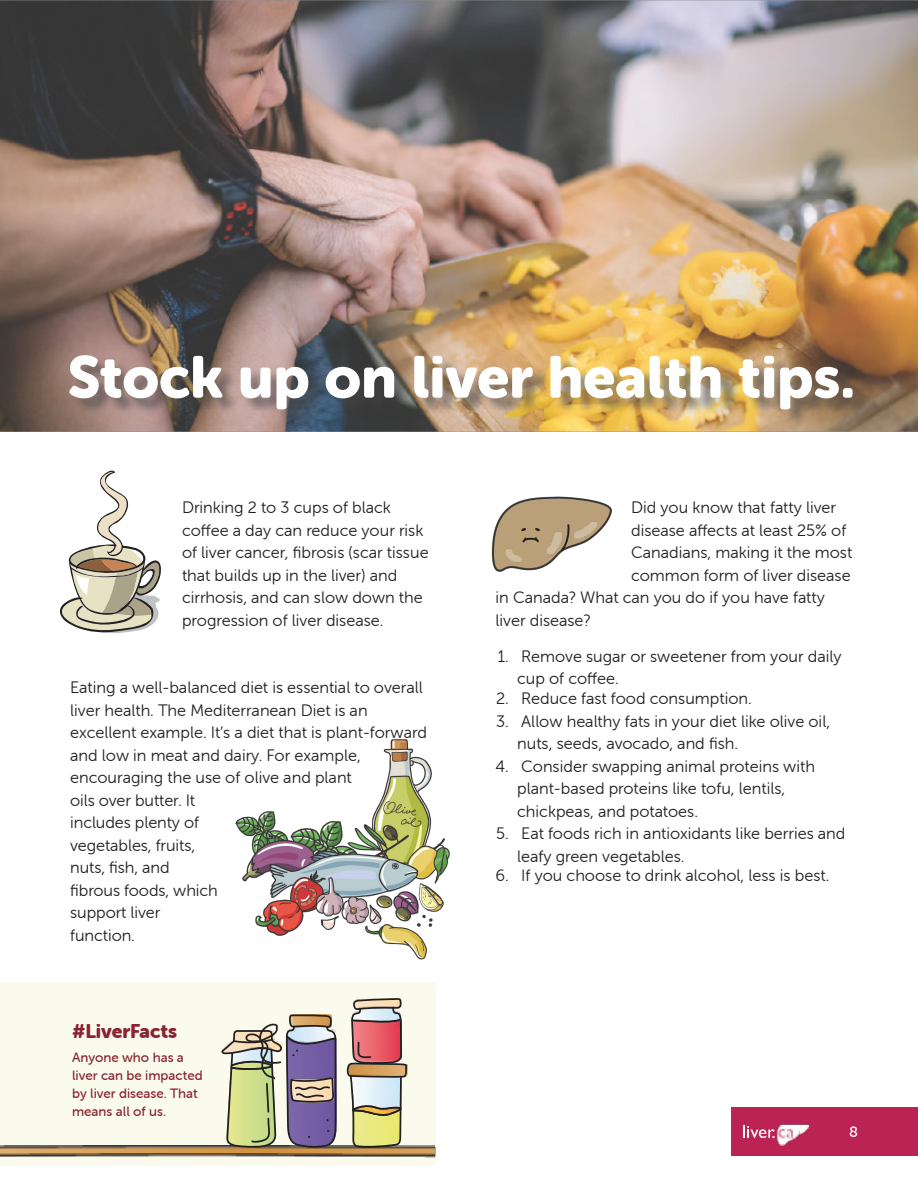
<style>
.page{position:relative;width:918px;height:1188px;background:#fff}
.page>*{position:absolute;margin:0;border:0;box-sizing:border-box;transform-origin:0 0}
.t1{font:58.5px "Museo Sans Rounded 900";color:#fff}
.t2{font:19.5px "Museo Sans Rounded 900";letter-spacing:-.005em;color:#8a2332}
.t3{font:16.5px/22.5px "Museo Sans Rounded 300";color:#232020}
.t4{font:15px "Museo Sans Rounded 500";color:#fff}
.t5{font:13.5px/18px "Museo Sans Rounded 500";color:#8a2332}
</style>
<div class="page">
<div style="left:0;top:982px;width:435px;height:184px;background:#fafbec"></div>
<img style="left:0;top:1146px;width:436px;height:10px">
<img style="left:0;top:1145px;width:435px;height:5px">
<img style="left:0;top:1153px;width:435px;height:5px">
<img style="left:407px;top:1064px;width:1px;height:12px">
<img style="left:347px;top:998px;width:60px;height:150px">
<svg style="left:221px;top:1014px;width:116px;height:134px"></svg>
<img style="left:0;top:0;width:918px;height:432px">
<img style="left:71px;top:356px;width:800px;height:71px">
<div style="left:732px;top:1107px;width:186px;height:48px;background:#ba2353"></div>
<svg style="left:743px;top:1125px;width:32px;height:13px"></svg>
<img style="left:776px;top:1124px;width:33px;height:22px">
<img style="left:491px;top:497px;width:95px;height:75px">
<svg style="left:493px;top:499px;width:119px;height:72px"></svg>
<svg style="left:59px;top:470px;width:102px;height:163px"></svg>
<img style="left:236px;top:740px;width:213px;height:219px">
<h1 class="t1" style="left:68px;top:344px;width:789px">Stock up on liver health tips.</h1>
<p class="t3" style="left:182px;top:497px;width:248px">Drinking 2 to 3 cups of black coffee a day can reduce your risk of liver cancer, fibrosis (scar tissue that builds up in the liver) and cirrhosis, and can slow down the progression of liver disease.</p>
<p class="t3" style="left:70px;top:677px;width:358px">Eating a well-balanced diet is essential to overall liver health. The Mediterranean Diet is an excellent example. It’s a diet that is plant-forward and low in meat and dairy. For example, encouraging the use of olive and plant<br>oils over butter. It<br>includes plenty of<br>vegetables, fruits,<br>nuts, fish, and<br>fibrous foods, which<br>support liver<br>function.</p>
<p class="t2" style="left:72px;top:1020px;width:107px">#LiverFacts</p>
<p class="t5" style="left:72px;top:1048px;width:132px">Anyone who has a liver can be impacted by liver disease. That means all of us.</p>
<p class="t3" style="left:631px;top:497px;width:207px">Did you know that fatty liver</p>
<p class="t3" style="left:631px;top:519px;width:217px">disease affects at least 25% of</p>
<p class="t3" style="left:631px;top:542px;width:223px">Canadians, making it the most</p>
<p class="t3" style="left:631px;top:564px;width:221px">common form of liver disease</p>
<p class="t3" style="left:496px;top:587px;width:331px">in Canada? What can you do if you have fatty</p>
<p class="t3" style="left:496px;top:609px;width:97px">liver disease?</p>
<p class="t3" style="left:517px;top:645px;width:326px;text-indent:-19px">1. Remove sugar or sweetener from your daily cup of coffee.</p>
<p class="t3" style="left:496px;top:687px;width:257px">2. Reduce fast food consumption.</p>
<p class="t3" style="left:517px;top:710px;width:315px;text-indent:-21px">3. Allow healthy fats in your diet like olive oil, nuts, seeds, avocado, and fish.</p>
<p class="t3" style="left:517px;top:755px;width:299px;text-indent:-22px">4. Consider swapping animal proteins with plant-based proteins like tofu, lentils, chickpeas, and potatoes.</p>
<p class="t3" style="left:517px;top:822px;width:330px;text-indent:-21px">5. Eat foods rich in antioxidants like berries and leafy green vegetables.</p>
<p class="t3" style="left:496px;top:865px;width:335px">6. If you choose to drink alcohol, less is best.</p>
<p class="t4" style="left:849px;top:1123px;width:10px">8</p>
</div>
